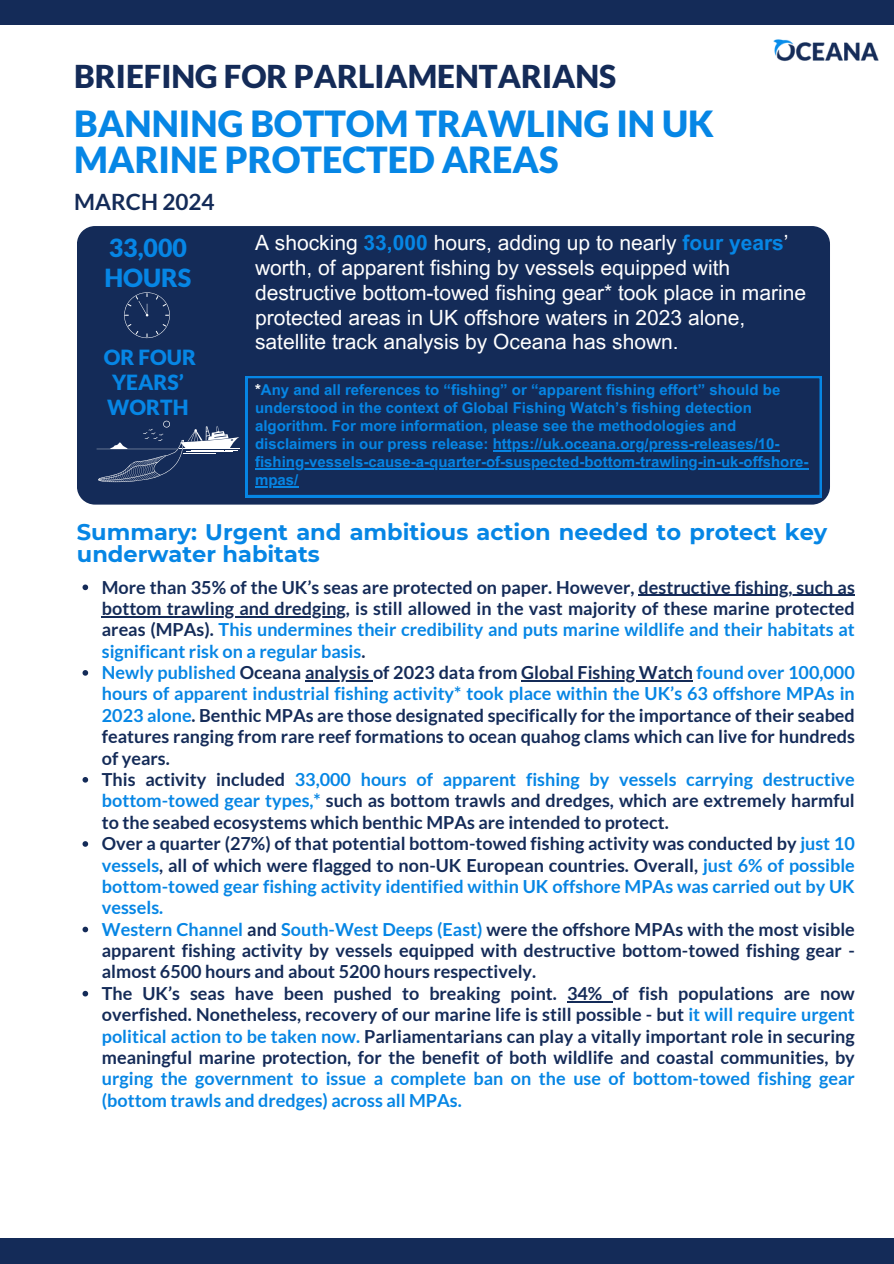
<style>
.page{position:relative;width:894px;height:1264px;background:#fff}
.page>*{position:absolute;margin:0;border:0;box-sizing:border-box;transform-origin:0 0}
.t1{font:900 36px/36px "Lato";color:#0686e5}
.t2{font:900 31.5px "Lato";color:#142b58}
.t3{font:900 24.9px/29.8px "Lato";color:#0686e5}
.t4{font:700 22.5px/22.5px "Montserrat";color:#0686e5}
.t5{font:700 22.5px "Lato";color:#142b58}
.t6{font:21px/24.8px "Arial MT Pro";color:#fff}
.t7{font:900 20.85px/25px "Lato";color:#0686e5}
.t8{font:700 18px/21.3px "Lato";color:#142b58}
.t9{font:700 18px/21.3px "Lato";color:#0686e5}
.t10{font:700 15px/18px "Arial MT Pro";color:#0686e5}
.s1{font-weight:700;color:#0686e5}
.s2{color:#fff}
.s3{color:#0686e5}
.s4{color:#142b58}
</style>
<div class="page">
<div style="left:0;top:0;width:893px;height:25px;background:#142b58"></div>
<div style="left:0;top:1238px;width:893px;height:25px;background:#142b58"></div>
<img style="left:773px;top:39px;width:106px;height:23px">
<svg style="left:82px;top:584px;width:6px;height:6px"></svg>
<hr style="left:638px;top:594px;width:216px;height:1px;background:#142b58">
<hr style="left:102px;top:616px;width:244px;height:1px;background:#142b58">
<svg style="left:82px;top:670px;width:6px;height:5px"></svg>
<hr style="left:305px;top:680px;width:68px;height:1px;background:#142b58">
<hr style="left:521px;top:680px;width:171px;height:1px;background:#142b58">
<svg style="left:82px;top:777px;width:6px;height:5px"></svg>
<svg style="left:82px;top:841px;width:6px;height:5px"></svg>
<svg style="left:82px;top:926px;width:6px;height:6px"></svg>
<svg style="left:82px;top:990px;width:6px;height:6px"></svg>
<hr style="left:567px;top:1000px;width:45px;height:2px;background:#142b58">
<div style="left:77px;top:226px;width:752px;height:278px;background:#142b58"></div>
<svg style="left:124px;top:292px;width:47px;height:46px;background:#223762"></svg>
<hr style="left:183px;top:449px;width:57px;height:1px;background:#fff">
<svg style="left:96px;top:421px;width:143px;height:61px;background:#31456c"></svg>
<hr style="left:183px;top:453px;width:33px;height:1px;background:#fff">
<div style="left:246px;top:376px;width:575px;height:121px;background:#142b58"></div>
<hr style="left:492px;top:450px;width:287px;height:1px;background:#0686e5">
<hr style="left:255px;top:468px;width:553px;height:1px;background:#0686e5">
<hr style="left:255px;top:486px;width:43px;height:1px;background:#0686e5">
<h2 class="t2" style="left:74px;top:57px;width:543px">BRIEFING FOR PARLIAMENTARIANS</h2>
<h1 class="t1" style="left:74px;top:105px;width:641px">BANNING BOTTOM TRAWLING IN UK<br>MARINE PROTECTED AREAS</h1>
<p class="t5" style="left:74px;top:188px;width:142px">MARCH 2024</p>
<h4 class="t3" style="left:104px;top:232px;width:88px">33,000<br>HOURS</h4>
<p class="t6" style="left:255px;top:233px;width:552px">A shocking <span class="s1">33,000</span> hours, adding up to nearly <span class="s1">four years</span>’ worth, of apparent fishing by vessels equipped with destructive bottom-towed fishing gear* took place in marine protected areas in UK offshore waters in 2023 alone, satellite track analysis by Oceana has shown.</p>
<p class="t10" style="left:255px;top:383px;width:526px"><span class="s2">*</span>Any and all references to “fishing” or “apparent fishing effort” should be understood in the context of Global Fishing Watch’s fishing detection algorithm. For more information, please see the methodologies and disclaimers in our press release: https://uk.oceana.org/press-releases/10-</p>
<p class="t10" style="left:255px;top:455px;width:555px">fishing-vessels-cause-a-quarter-of-suspected-bottom-trawling-in-uk-offshore-</p>
<p class="t10" style="left:255px;top:473px;width:45px">mpas/</p>
<p class="t7" style="left:104px;top:344px;width:93px">OR FOUR<br>YEARS’<br>WORTH</p>
<p class="t4" style="left:77px;top:520px;width:751px">Summary: Urgent and ambitious action needed to protect key underwater habitats</p>
<p class="t8" style="left:102px;top:576px;width:754px">More than 35% of the UK’s seas are protected on paper. However, destructive fishing, such as</p>
<h3 class="t8" style="left:102px;top:597px;width:754px">bottom trawling and dredging, is still allowed in the vast majority of these marine protected areas (MPAs). <span class="s3">This undermines their credibility and puts marine wildlife and their habitats at significant risk on a regular basis</span>.<br><span class="s3">Newly published</span> Oceana analysis of 2023 data from Global Fishing Watch <span class="s3">found over 100,000</span></h3>
<p class="t8" style="left:102px;top:683px;width:754px"><span class="s3">hours of apparent industrial fishing activity* took place within the UK’s 63 offshore MPAs in 2023 alone</span>. Benthic MPAs are those designated specifically for the importance of their seabed features ranging from rare reef formations to ocean quahog clams which can live for hundreds of years.<br>This activity included <span class="s3">33,000 hours of apparent fishing by vessels carrying destructive bottom-towed gear types,*</span> such as bottom trawls and dredges, which are extremely harmful</p>
<h5 class="t8" style="left:102px;top:811px;width:754px">to the seabed ecosystems which benthic MPAs are intended to protect.<br>Over a quarter (27%) of that potential bottom-towed fishing activity was conducted by <span class="s3">just 10 vessels</span>, all of which were flagged to non-UK European countries. Overall, <span class="s3">just 6% of possible</span></h5>
<p class="t9" style="left:102px;top:875px;width:754px">bottom-towed gear fishing activity identified within UK offshore MPAs was carried out by UK vessels.<br>Western Channel <span class="s4">and</span> South-West Deeps (East) <span class="s4">were the offshore MPAs with the most visible</span></p>
<h6 class="t8" style="left:102px;top:939px;width:754px">apparent fishing activity by vessels equipped with destructive bottom-towed fishing gear - almost 6500 hours and about 5200 hours respectively.<br>The UK’s seas have been pushed to breaking point. 34% of fish populations are now overfished. Nonetheless, recovery of our marine life is still possible - but <span class="s3">it will require urgent</span></h6>
<p class="t9" style="left:102px;top:1025px;width:754px;text-align:justify">political action to be taken now. <span class="s4">Parliamentarians can play a vitally important role in securing meaningful marine protection, for the benefit of both wildlife and coastal communities, by </span>urging the government to issue a complete ban on the use of bottom-towed fishing gear (bottom trawls and dredges) across all MPAs.</p>
</div>
